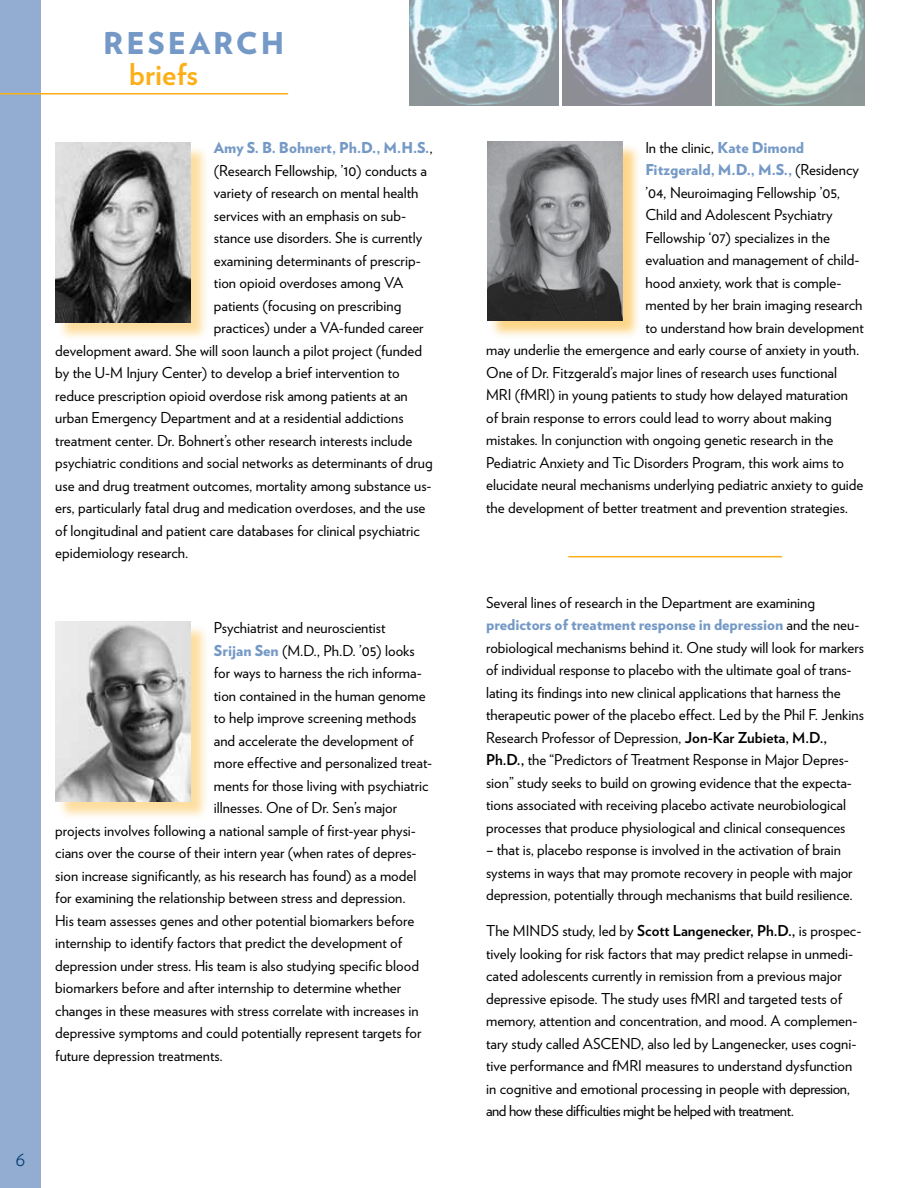
<style>
.page{position:relative;width:918px;height:1188px;background:#fff}
.page>*{position:absolute;margin:0;border:0;box-sizing:border-box;transform-origin:0 0}
.t1{font:900 30px "Verlag";color:#7599c6}
.t2{font:700 30px "Verlag";color:#fcaf17}
.t3{font:300 21px "Verlag";color:#003d71}
.t4{font:15px/22.5px "Verlag";color:#000}
.t5{font:900 15px "Verlag";color:#7599c6}
.s1{font-weight:400;color:#000}
.s2{font-weight:900;color:#7599c6}
.s3{font-weight:700}
</style>
<div class="page">
<div style="left:57px;top:145px;width:152px;height:196px;background:#fcaf17;opacity:.41"></div>
<img style="left:55px;top:143px;width:135px;height:179px">
<div style="left:0;top:0;width:41px;height:1188px;background:#93add2"></div>
<img style="left:716px;top:0;width:149px;height:105px">
<img style="left:409px;top:0;width:150px;height:105px">
<img style="left:562px;top:0;width:150px;height:105px">
<hr style="left:0;top:93px;width:288px;height:1px;background:#fcaf17">
<div style="left:490px;top:144px;width:151px;height:196px;background:#fcaf17;opacity:.51"></div>
<img style="left:487px;top:141px;width:135px;height:180px">
<div style="left:57px;top:624px;width:152px;height:196px;background:#fcaf17;opacity:.41"></div>
<img style="left:55px;top:622px;width:135px;height:179px">
<hr style="left:568px;top:556px;width:214px;height:1px;background:#fcaf17">
<h1 class="t1" style="left:103px;top:19px;width:46px">Research</h1>
<h1 class="t2" style="left:129px;top:50px;width:71px">briefs</h1>
<p class="t5" style="left:214px;top:135px;width:220px">Amy S. B. Bohnert, Ph.D., M.H.S.<span class="s1">,</span></p>
<p class="t4" style="left:214px;top:158px;width:215px">(Research Fellowship, ’10) conducts a</p>
<p class="t4" style="left:214px;top:181px;width:206px">variety of research on mental health</p>
<p class="t4" style="left:214px;top:203px;width:194px">services with an emphasis on sub-</p>
<p class="t4" style="left:214px;top:226px;width:210px">stance use disorders. She is currently</p>
<p class="t4" style="left:214px;top:248px;width:208px">examining determinants of prescrip-</p>
<p class="t4" style="left:214px;top:271px;width:181px">tion opioid overdoses among VA</p>
<p class="t4" style="left:214px;top:293px;width:189px">patients (focusing on prescribing</p>
<p class="t4" style="left:214px;top:316px;width:211px">practices) under a VA-funded career</p>
<p class="t4" style="left:55px;top:338px;width:368px">development award. She will soon launch a pilot project (funded</p>
<p class="t4" style="left:55px;top:361px;width:346px">by the U-M Injury Center) to develop a brief intervention to</p>
<p class="t4" style="left:55px;top:383px;width:354px">reduce prescription opioid overdose risk among patients at an</p>
<p class="t4" style="left:55px;top:406px;width:350px">urban Emergency Department and at a residential addictions</p>
<p class="t4" style="left:55px;top:428px;width:359px">treatment center. Dr. Bohnert’s other research interests include</p>
<p class="t4" style="left:55px;top:451px;width:379px">psychiatric conditions and social networks as determinants of drug</p>
<p class="t4" style="left:55px;top:473px;width:378px">use and drug treatment outcomes, mortality among substance us-</p>
<p class="t4" style="left:55px;top:496px;width:372px">ers, particularly fatal drug and medication overdoses, and the use</p>
<p class="t4" style="left:55px;top:518px;width:366px">of longitudinal and patient care databases for clinical psychiatric</p>
<p class="t4" style="left:55px;top:541px;width:135px">epidemiology research.</p>
<p class="t4" style="left:214px;top:616px;width:173px">Psychiatrist and neuroscientist</p>
<p class="t4" style="left:214px;top:638px;width:202px"><span class="s2">Srijan Sen</span> (M.D., Ph.D. ’05) looks</p>
<p class="t4" style="left:214px;top:661px;width:209px">for ways to harness the rich informa-</p>
<p class="t4" style="left:214px;top:683px;width:213px">tion contained in the human genome</p>
<p class="t4" style="left:214px;top:706px;width:204px">to help improve screening methods</p>
<p class="t4" style="left:214px;top:728px;width:202px">and accelerate the development of</p>
<p class="t4" style="left:214px;top:751px;width:220px">more effective and personalized treat-</p>
<p class="t4" style="left:214px;top:773px;width:216px">ments for those living with psychiatric</p>
<p class="t4" style="left:214px;top:796px;width:185px">illnesses. One of Dr. Sen’s major</p>
<p class="t4" style="left:55px;top:818px;width:362px">projects involves following a national sample of first-year physi-</p>
<p class="t4" style="left:55px;top:841px;width:363px">cians over the course of their intern year (when rates of depres-</p>
<p class="t4" style="left:55px;top:863px;width:363px">sion increase significantly, as his research has found) as a model</p>
<p class="t4" style="left:55px;top:886px;width:352px">for examining the relationship between stress and depression.</p>
<p class="t4" style="left:55px;top:908px;width:361px">His team assesses genes and other potential biomarkers before</p>
<p class="t4" style="left:55px;top:931px;width:349px">internship to identify factors that predict the development of</p>
<p class="t4" style="left:55px;top:953px;width:365px">depression under stress. His team is also studying specific blood</p>
<p class="t4" style="left:55px;top:976px;width:348px">biomarkers before and after internship to determine whether</p>
<p class="t4" style="left:55px;top:998px;width:365px">changes in these measures with stress correlate with increases in</p>
<p class="t4" style="left:55px;top:1021px;width:368px">depressive symptoms and could potentially represent targets for</p>
<p class="t4" style="left:55px;top:1043px;width:169px">future depression treatments.</p>
<h2 class="t3" style="left:15px;top:1143px;width:12px">6</h2>
<p class="t4" style="left:646px;top:136px;width:160px">In the clinic, <span class="s2">Kate Dimond</span></p>
<p class="t5" style="left:646px;top:158px;width:215px">Fitzgerald, M.D., M.S., <span class="s1">(Residency</span></p>
<p class="t4" style="left:646px;top:181px;width:196px">’04, Neuroimaging Fellowship ’05,</p>
<p class="t4" style="left:646px;top:203px;width:189px">Child and Adolescent Psychiatry</p>
<p class="t4" style="left:646px;top:226px;width:186px">Fellowship ‘07) specializes in the</p>
<p class="t4" style="left:646px;top:248px;width:215px">evaluation and management of child-</p>
<p class="t4" style="left:646px;top:271px;width:198px">hood anxiety, work that is comple-</p>
<p class="t4" style="left:646px;top:293px;width:218px">mented by her brain imaging research</p>
<p class="t4" style="left:646px;top:316px;width:220px">to understand how brain development</p>
<p class="t4" style="left:486px;top:338px;width:375px">may underlie the emergence and early course of anxiety in youth.</p>
<p class="t4" style="left:486px;top:361px;width:353px">One of Dr. Fitzgerald’s major lines of research uses functional</p>
<p class="t4" style="left:486px;top:383px;width:364px">MRI (fMRI) in young patients to study how delayed maturation</p>
<p class="t4" style="left:486px;top:406px;width:347px">of brain response to errors could lead to worry about making</p>
<p class="t4" style="left:486px;top:428px;width:349px">mistakes. In conjunction with ongoing genetic research in the</p>
<p class="t4" style="left:486px;top:451px;width:359px">Pediatric Anxiety and Tic Disorders Program, this work aims to</p>
<p class="t4" style="left:486px;top:473px;width:379px">elucidate neural mechanisms underlying pediatric anxiety to guide</p>
<p class="t4" style="left:486px;top:496px;width:363px">the development of better treatment and prevention strategies.</p>
<p class="t4" style="left:486px;top:590px;width:379px">Several lines of research in the Department are examining <span class="s2">predictors of treatment response in depression</span> and the neu&shy;robiological mechanisms behind it. One study will look for markers of individual response to placebo with the ultimate goal of trans&shy;lating its findings into new clinical applications that harness the therapeutic power of the placebo effect. Led by the Phil F. Jenkins Research Professor of Depression, <span class="s3">Jon-Kar Zubieta, M.D., Ph.D.,</span> the “Predictors of Treatment Response in Major Depres&shy;sion” study seeks to build on growing evidence that the expecta&shy;tions associated with receiving placebo activate neurobiological processes that produce physiological and clinical consequences</p>
<p class="t4" style="left:486px;top:838px;width:368px">– that is, placebo response is involved in the activation of brain systems in ways that may promote recovery in people with major depression, potentially through mechanisms that build resilience.</p>
<p class="t4" style="left:486px;top:919px;width:377px">The MIN DS study, led by <span class="s3">Scott Langenecker, Ph.D.,</span> is prospec&shy;tively looking for risk factors that may predict relapse in unmedi&shy;cated adolescents currently in remission from a previous major depressive episode. The study uses fMRI and targeted tests of memory, attention and concentration, and mood. A complemen&shy;tary study called ASCEN</p>
<p class="t4" style="left:486px;top:1031px;width:372px;text-indent:145px">D, also led by Langenecker, uses cogni&shy;tive performance and fMRI measures to understand dysfunction in cognitive and emotional processing in people with depression, and how these difficulties might be helped with treatment.</p>
</div>
